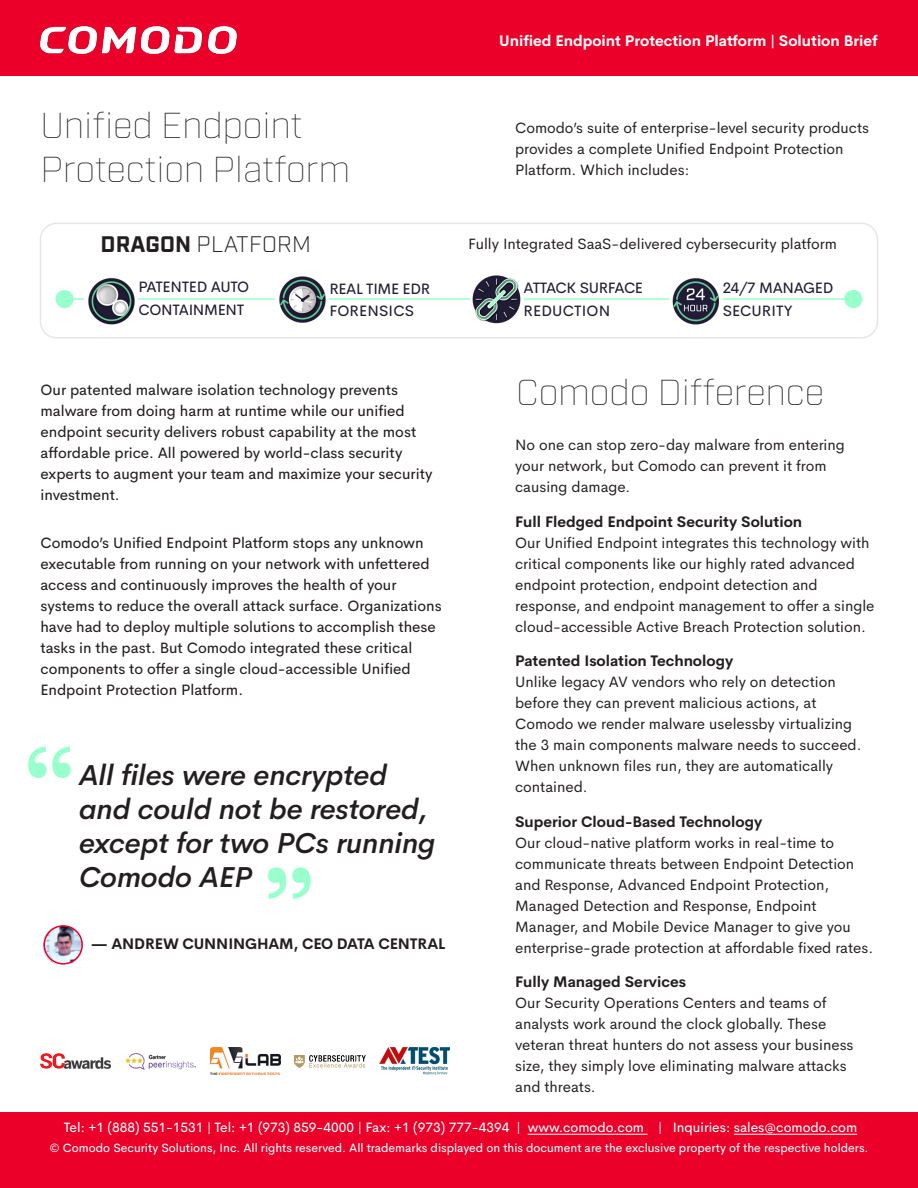
<style>
.page{position:relative;width:918px;height:1188px;background:#fff}
.page>*{position:absolute;margin:0;border:0;box-sizing:border-box;transform-origin:0 0}
.t1{font:700 90px "Baskerville";color:#9fc}
.subhead{font:100 36px/43.2px "Industry";color:#231f20}
.t2{font:italic 600 28.5px/34.2px "Cerebri Sans";color:#231f20}
.t3{font:300 22.5px "Industry";letter-spacing:.01em;color:#231f20}
.t4{font:15px/21px "Cerebri Sans";color:#231f20}
.t5{font:15px/21px "Cerebri Sans";color:#231f20}
.t6{font:700 15px "Cerebri Sans";color:#231f20}
.t7{font:15px/22.5px "Cerebri Sans";letter-spacing:-.02em;color:#221c35}
.t8{font:700 15px "Cerebri Sans";color:#fff}
.t9{font:13.5px "Cerebri Sans";color:#fff}
.t10{font:12px "Cerebri Sans";color:#fff}
.s1{font-weight:700}
</style>
<div class="page">
<div style="left:1px;top:0;width:917px;height:76px;background:#ea0029"></div>
<img style="left:41px;top:27px;width:195px;height:27px">
<div style="left:1px;top:1112px;width:917px;height:76px;background:#ea0029"></div>
<hr style="left:528px;top:1134px;width:120px;height:1px;background:#fff">
<hr style="left:734px;top:1134px;width:123px;height:1px;background:#fff">
<div style="left:40px;top:223px;width:838px;height:116px;border:2px solid #e6e6e6;border-radius:16px"></div>
<div style="left:56px;top:290px;width:18px;height:18px;background:#9fc;border-radius:50%"></div>
<div style="left:844px;top:290px;width:19px;height:18px;background:#9fc;border-radius:50%"></div>
<hr style="left:67px;top:298px;width:784px;height:2px;background:#9fc">
<img style="left:84px;top:278px;width:54px;height:47px">
<img style="left:470px;top:275px;width:54px;height:49px">
<img style="left:275px;top:276px;width:54px;height:47px">
<img style="left:669px;top:278px;width:54px;height:47px">
<img style="left:125px;top:1053px;width:71px;height:16px">
<img style="left:210px;top:1047px;width:70px;height:28px">
<img style="left:295px;top:1055px;width:70px;height:12px">
<img style="left:380px;top:1048px;width:70px;height:26px">
<img style="left:40px;top:1053px;width:71px;height:16px">
<img style="left:43px;top:926px;width:39px;height:38px">
<div style="left:43px;top:925px;width:40px;height:40px;border:2px solid #ea0029;border-radius:50%"></div>
<p class="subhead" style="left:40px;top:104px;width:311px">Unified Endpoint<br>Protection Platform</p>
<p class="t8" style="left:499px;top:28px;width:380px">Unified Endpoint Protection Platform | Solution Brief</p>
<p class="t4" style="left:515px;top:116px;width:355px">Comodo’s suite of enterprise-level security products provides a complete Unified Endpoint Protection<br>Platform. Which includes:</p>
<p class="t3" style="left:101px;top:230px;width:212px"><span class="s1">DRAGON</span> PLATFORM</p>
<p class="t4" style="left:468px;top:232px;width:371px">Fully Integrated SaaS-delivered cybersecurity platform</p>
<p class="t7" style="left:138px;top:275px;width:112px">PATENTED AUTO<br>CONTAINMENT</p>
<p class="t7" style="left:524px;top:276px;width:121px">ATTACK SURFACE<br>REDUCTION</p>
<p class="t7" style="left:329px;top:276px;width:102px">REAL TIME EDR<br>FORENSICS</p>
<p class="t7" style="left:723px;top:276px;width:112px">24/7 MANAGED<br>SECURITY</p>
<p class="t5" style="left:40px;top:378px;width:394px">Our patented malware isolation technology prevents malware from doing harm at runtime while our unified endpoint security delivers robust capability at the most affordable price. All powered by world-class security experts to augment your team and maximize your security investment.</p>
<p class="t5" style="left:40px;top:531px;width:403px">Comodo’s Unified Endpoint Platform stops any unknown executable from running on your network with unfettered access and continuously improves the health of your systems to reduce the overall attack surface. Organizations have had to deploy multiple solutions to accomplish these tasks in the past. But Comodo integrated these critical components to offer a single cloud-accessible Unified Endpoint Protection Platform.</p>
<p class="t1" style="left:23px;top:715px;width:55px">“</p>
<p class="t2" style="left:79px;top:755px;width:358px">All files were encrypted and could not be restored, except for two PCs running<br>Comodo AEP</p>
<p class="t1" style="left:263px;top:836px;width:55px">”</p>
<p class="t6" style="left:91px;top:931px;width:356px">— ANDREW CUNNINGHAM, CEO DATA CENTRAL</p>
<p class="subhead" style="left:516px;top:371px;width:310px">Comodo Difference</p>
<p class="t4" style="left:515px;top:433px;width:331px">No one can stop zero-day malware from entering your network, but Comodo can prevent it from causing damage.</p>
<p class="t6" style="left:515px;top:510px;width:289px">Full Fledged Endpoint Security Solution</p>
<p class="t4" style="left:515px;top:531px;width:361px">Our Unified Endpoint integrates this technology with critical components like our highly rated advanced endpoint protection, endpoint detection and response, and endpoint management to offer a single cloud-accessible Active Breach Protection solution.</p>
<p class="t6" style="left:515px;top:649px;width:220px">Patented Isolation Technology</p>
<p class="t4" style="left:515px;top:670px;width:348px">Unlike legacy AV vendors who rely on detection before they can prevent malicious actions, at Comodo we render malware uselessby virtualizing the 3 main components malware needs to succeed.<br>When unknown files run, they are automatically contained.</p>
<p class="t6" style="left:515px;top:810px;width:249px">Superior Cloud-Based Technology</p>
<p class="t4" style="left:515px;top:831px;width:360px">Our cloud-native platform works in real-time to communicate threats between Endpoint Detection and Response, Advanced Endpoint Protection, Managed Detection and Response, Endpoint Manager, and Mobile Device Manager to give you enterprise-grade protection at affordable fixed rates.</p>
<p class="t6" style="left:515px;top:970px;width:172px">Fully Managed Services</p>
<p class="t4" style="left:515px;top:991px;width:340px">Our Security Operations Centers and teams of analysts work around the clock globally. These veteran threat hunters do not assess your business size, they simply love eliminating malware attacks and threats.</p>
<p class="t9" style="left:64px;top:1117px;width:795px">Tel: +1 (888) 551-1531 | Tel: +1 (973) 859-4000 | Fax: +1 (973) 777-4394 | www.comodo.com | Inquiries: sales@comodo.com</p>
<p class="t10" style="left:50px;top:1138px;width:821px">© Comodo Security Solutions, Inc. All rights reserved. All trademarks displayed on this document are the exclusive property of the respective holders.</p>
</div>
